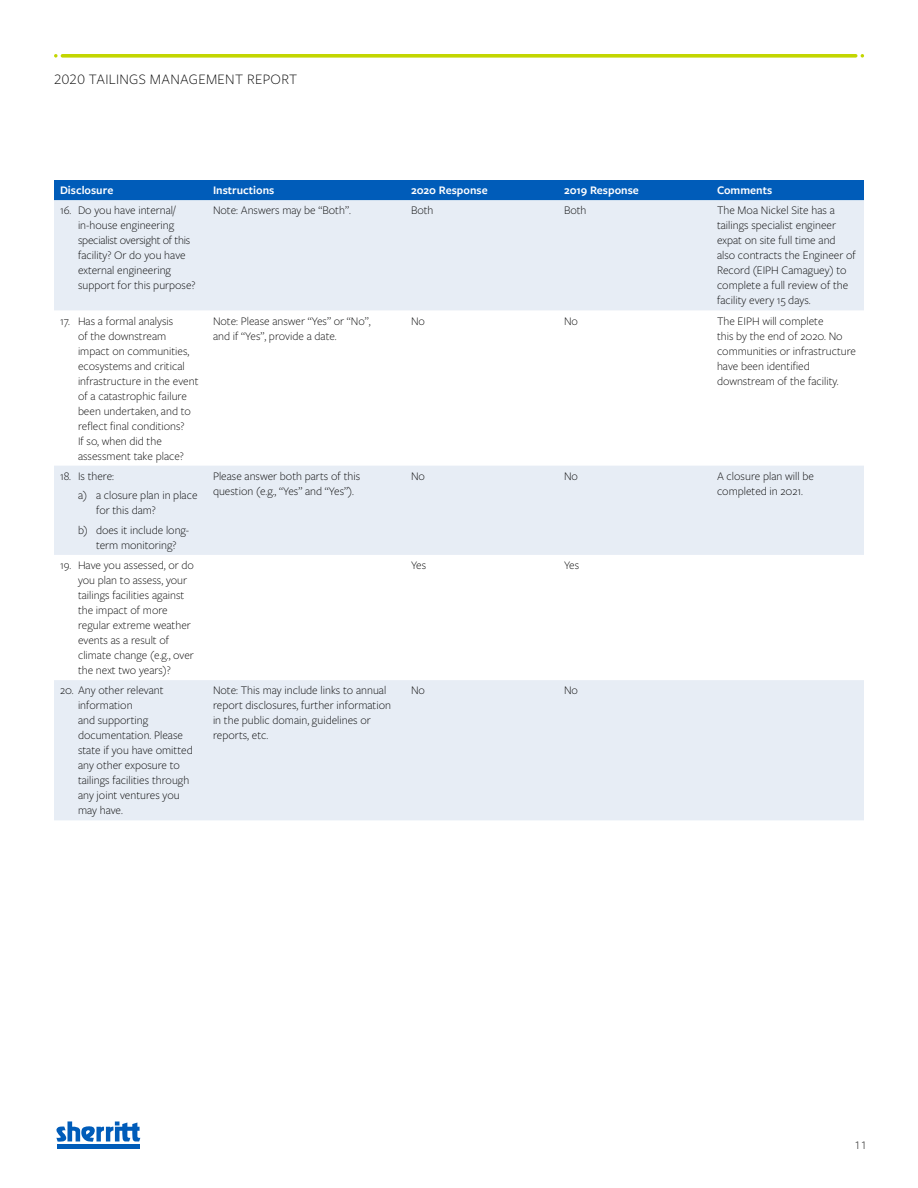
<style>
.page{position:relative;width:918px;height:1188px;background:#fff}
.page>*{position:absolute;margin:0;border:0;box-sizing:border-box;transform-origin:0 0}
.t1{font:300 15px "Freight Sans Pro";letter-spacing:.02em;color:#000}
.t2{font:300 12px/15px "Freight Sans Pro";color:#000}
.t3{font:600 12px "Freight Sans Pro";color:#fff}
</style>
<div class="page">
<svg style="left:62px;top:54px;width:794px;height:4px;background:#c9da19"></svg>
<hr style="left:57px;top:1145px;width:83px;height:4px;background:#005cb9">
<svg style="left:56px;top:1121px;width:84px;height:21px"></svg>
<div style="left:54px;top:180px;width:810px;height:20px;background:#005cb9"></div>
<svg style="left:54px;top:200px;width:810px;height:620px;fill:#e7edf5"></svg>
<p class="t1" style="left:54px;top:69px;width:245px">2020 TAILINGS MANAGEMENT REPORT</p>
<p class="t3" style="left:60px;top:182px;width:55px">Disclosure</p>
<p class="t3" style="left:213px;top:182px;width:63px">Instructions</p>
<p class="t3" style="left:411px;top:182px;width:78px">2020 Response</p>
<p class="t3" style="left:564px;top:182px;width:76px">2019 Response</p>
<p class="t3" style="left:717px;top:182px;width:57px">Comments</p>
<p class="t2" style="left:78px;top:203px;width:119px;text-indent:-18px">16. Do you have internal/ in-house engineering specialist oversight of this facility? Or do you have external engineering support for this purpose?</p>
<p class="t2" style="left:213px;top:203px;width:139px">Note: Answers may be “Both”.</p>
<p class="t2" style="left:411px;top:203px;width:24px">Both</p>
<p class="t2" style="left:564px;top:203px;width:24px">Both</p>
<p class="t2" style="left:717px;top:203px;width:140px">The Moa Nickel Site has a tailings specialist engineer expat on site full time and also contracts the Engineer of<br>Record (EIPH Camaguey) to complete a full review of the facility every 15 days.</p>
<p class="t2" style="left:78px;top:313px;width:122px;text-indent:-18px">17. Has a formal analysis<br>of the downstream impact on communities, ecosystems and critical infrastructure in the event of a catastrophic failure been undertaken, and to reflect final conditions?<br>If so, when did the assessment take place?</p>
<p class="t2" style="left:213px;top:313px;width:159px">Note: Please answer “Yes” or “No”, and if “Yes”, provide a date.</p>
<p class="t2" style="left:411px;top:313px;width:15px">No</p>
<p class="t2" style="left:564px;top:313px;width:15px">No</p>
<p class="t2" style="left:717px;top:313px;width:141px">The EIPH will complete<br>this by the end of 2020. No communities or infrastructure have been identified downstream of the facility.</p>
<p class="t2" style="left:60px;top:468px;width:56px">18. Is there:</p>
<p class="t2" style="left:96px;top:488px;width:103px;text-indent:-18px">a) a closure plan in place for this dam?</p>
<p class="t2" style="left:78px;top:522px;width:113px;text-align:center">b) does it include long&shy;term monitoring?</p>
<p class="t2" style="left:213px;top:468px;width:149px">Please answer both parts of this question (e.g., “Yes” and “Yes”).</p>
<p class="t2" style="left:411px;top:468px;width:15px">No</p>
<p class="t2" style="left:564px;top:468px;width:15px">No</p>
<p class="t2" style="left:717px;top:468px;width:98px">A closure plan will be completed in 2021.</p>
<p class="t2" style="left:78px;top:557px;width:117px;text-indent:-18px">19. Have you assessed, or do you plan to assess, your tailings facilities against the impact of more regular extreme weather events as a result of climate change (e.g., over the next two years)?</p>
<p class="t2" style="left:411px;top:557px;width:17px">Yes</p>
<p class="t2" style="left:564px;top:557px;width:17px">Yes</p>
<p class="t2" style="left:78px;top:682px;width:116px;text-indent:-18px">20. Any other relevant information<br>and supporting documentation. Please state if you have omitted any other exposure to tailings facilities through any joint ventures you may have.</p>
<p class="t2" style="left:213px;top:682px;width:180px">Note: This may include links to annual report disclosures, further information in the public domain, guidelines or reports, etc.</p>
<p class="t2" style="left:411px;top:682px;width:15px">No</p>
<p class="t2" style="left:564px;top:682px;width:15px">No</p>
<p class="t2" style="left:854px;top:1137px;width:14px">11</p>
</div>
